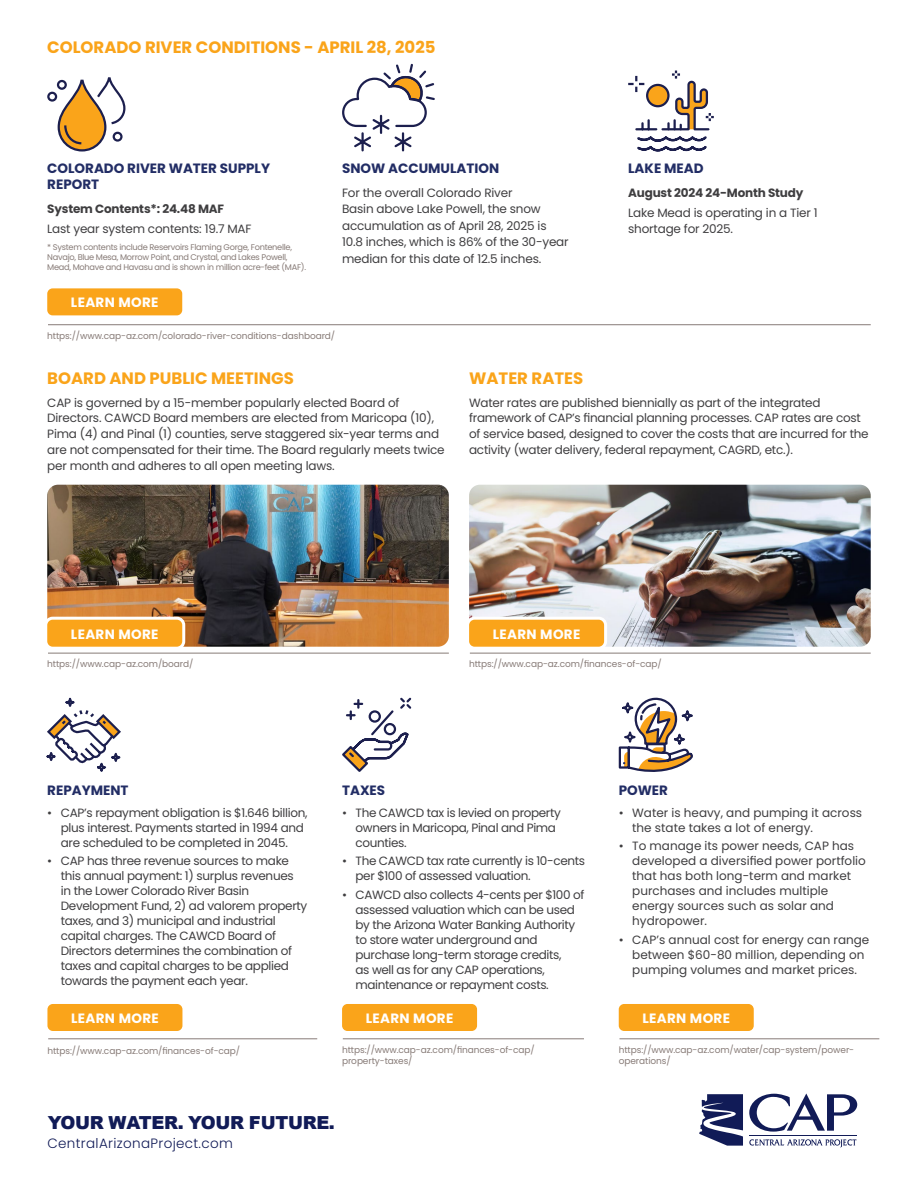
<style>
.page{position:relative;width:918px;height:1188px;background:#fff}
.page>*{position:absolute;margin:0;border:0;box-sizing:border-box;transform-origin:0 0}
.t1{font:900 18px "Arial";letter-spacing:-.015em;color:#111b57}
.t2{font:700 16.5px "Poppins";color:#faa41a}
.t3{font:700 13.5px/16.2px "Poppins";color:#222d65}
.t4{font:700 13.5px "Poppins";letter-spacing:.025em;color:#fff}
.t5{font:300 13.5px "Poppins";letter-spacing:.025em;color:#111b57}
.t6{font:12px/15px "Poppins";letter-spacing:-.02em;color:#3f3e40}
.t7{font:12px/15px "Poppins";color:#3f3e40}
.t8{font:700 12px "Poppins";letter-spacing:-.015em;color:#3f3e40}
.t9{font:9px/10.8px "Poppins";letter-spacing:-.01em;color:#877b77}
.t10{font:8.25px/9.9px "Poppins";letter-spacing:-.035em;color:#877b77}
</style>
<div class="page">
<hr style="left:749px;top:1136px;width:107px;height:1px;background:#111b57">
<svg style="left:749px;top:1139px;width:108px;height:9px"></svg>
<svg style="left:749px;top:1094px;width:108px;height:38px"></svg>
<svg style="left:699px;top:1094px;width:44px;height:52px"></svg>
<hr style="left:48px;top:324px;width:823px;height:1px;background:#877b77">
<hr style="left:620px;top:1038px;width:259px;height:1px;background:#877b77">
<hr style="left:48px;top:1038px;width:269px;height:1px;background:#877b77">
<hr style="left:343px;top:1038px;width:241px;height:1px;background:#877b77">
<hr style="left:48px;top:653px;width:401px;height:1px;background:#877b77">
<hr style="left:470px;top:653px;width:401px;height:1px;background:#877b77">
<img style="left:47px;top:485px;width:402px;height:162px">
<img style="left:469px;top:485px;width:402px;height:162px">
<svg style="left:47px;top:77px;width:79px;height:69px"></svg>
<svg style="left:628px;top:71px;width:86px;height:81px"></svg>
<svg style="left:342px;top:63px;width:93px;height:89px"></svg>
<div style="left:47px;top:288px;width:135px;height:27px;background:#faa41a;border-radius:5px"></div>
<div style="left:619px;top:1004px;width:135px;height:27px;background:#faa41a;border-radius:5px"></div>
<div style="left:47px;top:1004px;width:135px;height:27px;background:#faa41a;border-radius:5px"></div>
<div style="left:342px;top:1004px;width:135px;height:27px;background:#faa41a;border-radius:5px"></div>
<div style="left:46px;top:618px;width:138px;height:30px;background:#faa41a;border-radius:7px"></div>
<div style="left:44px;top:617px;width:141px;height:33px;border:3px solid #fff;border-radius:7px"></div>
<div style="left:468px;top:618px;width:138px;height:30px;background:#faa41a;border-radius:7px"></div>
<div style="left:466px;top:617px;width:141px;height:33px;border:3px solid #fff;border-radius:7px"></div>
<svg style="left:342px;top:697px;width:70px;height:75px"></svg>
<svg style="left:46px;top:697px;width:75px;height:75px"></svg>
<svg style="left:618px;top:697px;width:75px;height:75px"></svg>
<h2 class="t2" style="left:47px;top:38px;width:390px">COLORADO RIVER CONDITIONS - APRIL 28, 2025</h2>
<p class="t3" style="left:47px;top:161px;width:224px">COLORADO RIVER WATER SUPPLY<br>REPORT</p>
<p class="t8" style="left:47px;top:202px;width:178px">System Contents*: 24.48 MAF</p>
<p class="t6" style="left:47px;top:221px;width:206px">Last year system contents: 19.7 MAF</p>
<p class="t10" style="left:47px;top:243px;width:260px">* System contents include Reservoirs Flaming Gorge, Fontenelle,<br>Navajo, Blue Mesa, Morrow Point, and Crystal, and Lakes Powell,<br>Mead, Mohave and Havasu and is shown in million acre-feet (MAF).</p>
<p class="t4" style="left:71px;top:295px;width:89px">LEARN MORE</p>
<p class="t3" style="left:342px;top:161px;width:159px">SNOW ACCUMULATION</p>
<p class="t6" style="left:342px;top:184px;width:228px;line-height:16.5px">For the overall Colorado River<br>Basin above Lake Powell, the snow accumulation as of April 28, 2025 is 10.8 inches, which is 86% of the 30-year median for this date of 12.5 inches.</p>
<p class="t9" style="left:47px;top:331px;width:290px">https://www.cap-az.com/colorado-river-conditions-dashboard/</p>
<p class="t3" style="left:628px;top:161px;width:77px">LAKE MEAD</p>
<p class="t8" style="left:628px;top:185px;width:177px">August 2024 24-Month Study</p>
<p class="t6" style="left:628px;top:204px;width:191px;line-height:16.5px">Lake Mead is operating in a Tier 1 shortage for 2025.</p>
<h2 class="t2" style="left:47px;top:369px;width:248px">BOARD AND PUBLIC MEETINGS</h2>
<p class="t6" style="left:47px;top:395px;width:399px;line-height:15.8px">CAP is governed by a 15-member popularly elected Board of Directors. CAWCD Board members are elected from Maricopa (10), Pima (4) and Pinal (1) counties, serve staggered six-year terms and are not compensated for their time. The Board regularly meets twice per month and adheres to all open meeting laws.</p>
<h2 class="t2" style="left:469px;top:369px;width:116px">WATER RATES</h2>
<p class="t6" style="left:469px;top:395px;width:401px;line-height:15.8px">Water rates are published biennially as part of the integrated framework of CAP’s financial planning processes. CAP rates are cost of service based, designed to cover the costs that are incurred for the activity (water delivery, federal repayment, CAGRD, etc.).</p>
<p class="t4" style="left:71px;top:626px;width:89px">LEARN MORE</p>
<p class="t4" style="left:493px;top:626px;width:89px">LEARN MORE</p>
<p class="t9" style="left:47px;top:659px;width:148px">https://www.cap-az.com/board/</p>
<p class="t9" style="left:469px;top:659px;width:194px">https://www.cap-az.com/finances-of-cap/</p>
<p class="t3" style="left:47px;top:782px;width:83px">REPAYMENT</p>
<p class="t6" style="left:61px;top:805px;width:248px;text-indent:-14px">• CAP’s repayment obligation is $1.646 billion, plus interest. Payments started in 1994 and are scheduled to be completed in 2045.</p>
<p class="t6" style="left:61px;top:854px;width:248px;text-indent:-14px">• CAP has three revenue sources to make this annual payment: 1) surplus revenues<br>in the Lower Colorado River Basin Development Fund, 2) ad valorem property taxes, and 3) municipal and industrial capital charges. The CAWCD Board of Directors determines the combination of taxes and capital charges to be applied towards the payment each year.</p>
<p class="t3" style="left:342px;top:782px;width:45px">TAXES</p>
<p class="t6" style="left:356px;top:805px;width:207px;text-indent:-14px">• The CAWCD tax is levied on property owners in Maricopa, Pinal and Pima counties.</p>
<p class="t6" style="left:356px;top:854px;width:231px;text-indent:-14px">• The CAWCD tax rate currently is 10-cents per $100 of assessed valuation.</p>
<p class="t6" style="left:356px;top:887px;width:230px;text-indent:-14px">• CAWCD also collects 4-cents per $100 of assessed valuation which can be used by the Arizona Water Banking Authority to store water underground and purchase long-term storage credits,<br>as well as for any CAP operations, maintenance or repayment costs.</p>
<p class="t3" style="left:619px;top:782px;width:51px">POWER</p>
<p class="t7" style="left:632px;top:805px;width:231px;text-indent:-14px">• Water is heavy, and pumping it across the state takes a lot of energy.</p>
<p class="t7" style="left:632px;top:839px;width:235px;text-indent:-14px">• To manage its power needs, CAP has developed a diversified power portfolio that has both long-term and market purchases and includes multiple energy sources such as solar and hydropower.</p>
<p class="t7" style="left:632px;top:932px;width:239px;text-indent:-14px">• CAP’s annual cost for energy can range between $60-80 million, depending on pumping volumes and market prices.</p>
<p class="t4" style="left:71px;top:1011px;width:89px">LEARN MORE</p>
<p class="t4" style="left:366px;top:1011px;width:89px">LEARN MORE</p>
<p class="t4" style="left:642px;top:1011px;width:89px">LEARN MORE</p>
<p class="t9" style="left:47px;top:1045px;width:194px">https://www.cap-az.com/finances-of-cap/</p>
<p class="t9" style="left:342px;top:1045px;width:194px">https://www.cap-az.com/finances-of-cap/ property-taxes/</p>
<h1 class="t1" style="left:48px;top:1109px;width:289px">YOUR WATER. YOUR FUTURE.</h1>
<p class="t5" style="left:47px;top:1135px;width:187px">CentralArizonaProject.com</p>
<p class="t9" style="left:619px;top:1045px;width:237px">https://www.cap-az.com/water/cap-system/power&shy;operations/</p>
</div>
